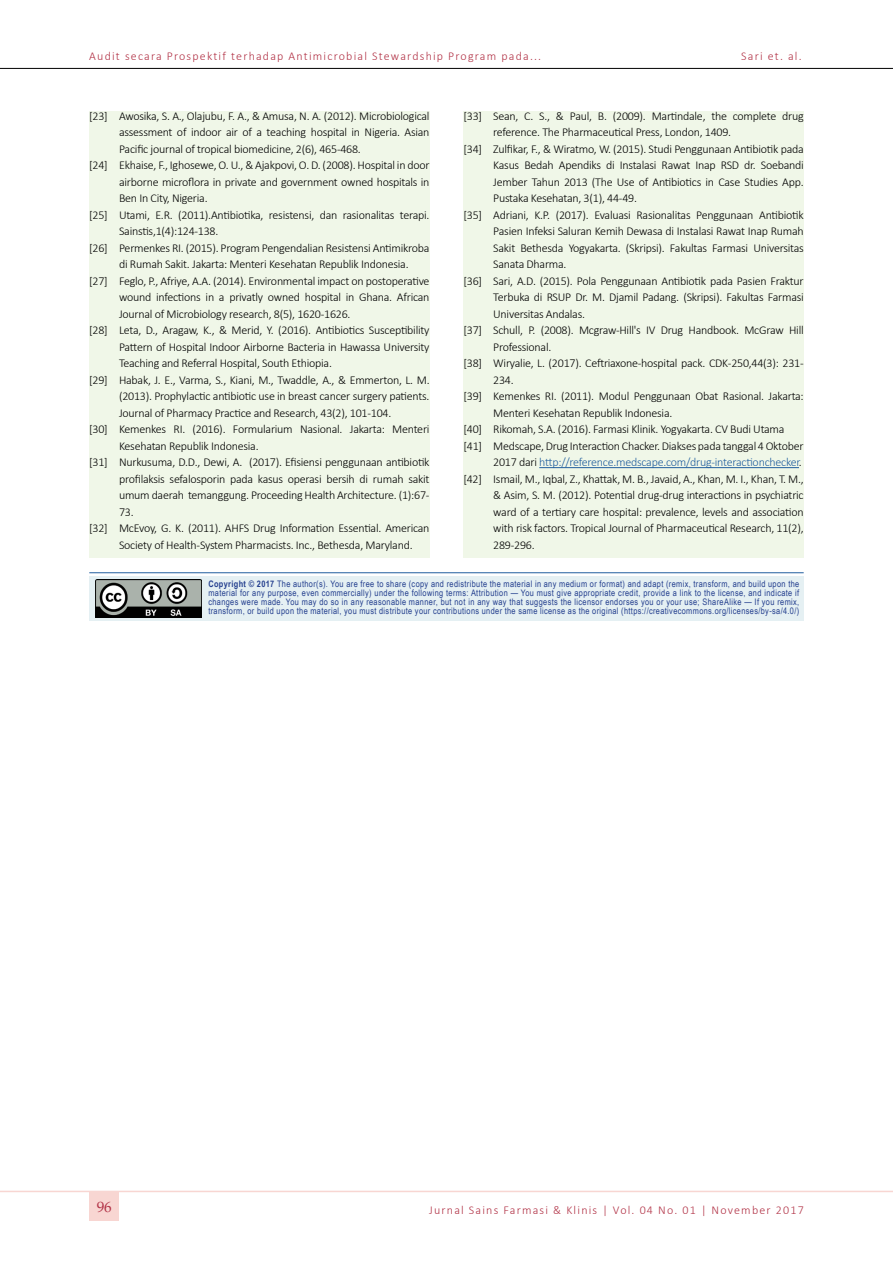
<style>
.page{position:relative;width:893px;height:1263px;background:#fff}
.page>*{position:absolute;margin:0;border:0;box-sizing:border-box;transform-origin:0 0}
.t1{font:15px "Book Antiqua";color:#b23347}
.t2{font:300 12px "Calibri";letter-spacing:-.02em;color:#000}
.t3{font:300 12px "Calibri";letter-spacing:.1em;color:#b23347}
.t4{font:300 12px "Calibri";letter-spacing:-.02em;color:#215e9e}
.t5{font:9px/9px "Arial Narrow";letter-spacing:.04em;color:#25408f;text-align:justify}
.s1{color:#000}
.s2{font-weight:700}
</style>
<div class="page">
<div style="left:89px;top:111px;width:340px;height:446px;background:#f0f7e8"></div>
<div style="left:463px;top:111px;width:341px;height:446px;background:#f0f7e8"></div>
<hr style="left:539px;top:467px;width:260px;height:1px;background:#215e9e">
<div style="left:89px;top:576px;width:715px;height:44px;background:#e5f0f3"></div>
<hr style="left:89px;top:572px;width:715px;height:1px;background:#215e9e">
<img style="left:95px;top:580px;width:106px;height:37px">
<hr style="left:0;top:1191px;width:893px;height:1px;background:#f8d6d2">
<div style="left:89px;top:1191px;width:30px;height:30px;background:#f8d6d2"></div>
<hr style="left:0;top:68px;width:893px;height:1px;background:#000">
<p class="t3" style="left:89px;top:49px;width:453px">Audit secara Prospektif terhadap Antimicrobial Stewardship Program pada...</p>
<p class="t3" style="left:741px;top:49px;width:62px">Sari et. al.</p>
<p class="t2" style="left:89px;top:108px;width:342px">[23] Awosika, S. A., Olajubu, F. A., &amp; Amusa, N. A. (2012). Microbiological</p>
<p class="t2" style="left:119px;top:125px;width:312px">assessment of indoor air of a teaching hospital in Nigeria. Asian</p>
<p class="t2" style="left:119px;top:141px;width:243px">Pacific journal of tropical biomedicine, 2(6), 465-468.</p>
<p class="t2" style="left:89px;top:158px;width:342px">[24] Ekhaise, F., Ighosewe, O. U., &amp; Ajakpovi, O. D. (2008). Hospital in door</p>
<p class="t2" style="left:119px;top:174px;width:312px">airborne microflora in private and government owned hospitals in</p>
<p class="t2" style="left:119px;top:191px;width:90px">Ben In City, Nigeria.</p>
<p class="t2" style="left:89px;top:207px;width:342px">[25] Utami, E.R. (2011).Antibiotika, resistensi, dan rasionalitas terapi.</p>
<p class="t2" style="left:119px;top:224px;width:101px">Sainstis,1(4):124-138.</p>
<p class="t2" style="left:89px;top:240px;width:342px">[26] Permenkes RI. (2015). Program Pengendalian Resistensi Antimikroba</p>
<p class="t2" style="left:119px;top:257px;width:291px">di Rumah Sakit. Jakarta: Menteri Kesehatan Republik Indonesia.</p>
<p class="t2" style="left:89px;top:273px;width:342px">[27] Feglo, P., Afriye, A.A. (2014). Environmental impact on postoperative</p>
<p class="t2" style="left:119px;top:290px;width:312px">wound infections in a privatly owned hospital in Ghana. African</p>
<p class="t2" style="left:119px;top:306px;width:233px">Journal of Microbiology research, 8(5), 1620-1626.</p>
<p class="t2" style="left:89px;top:323px;width:342px">[28] Leta, D., Aragaw, K., &amp; Merid, Y. (2016). Antibiotics Susceptibility</p>
<p class="t2" style="left:119px;top:339px;width:312px">Pattern of Hospital Indoor Airborne Bacteria in Hawassa University</p>
<p class="t2" style="left:119px;top:356px;width:214px">Teaching and Referral Hospital, South Ethiopia.</p>
<p class="t2" style="left:89px;top:372px;width:342px">[29] Habak, J. E., Varma, S., Kiani, M., Twaddle, A., &amp; Emmerton, L. M.</p>
<p class="t2" style="left:119px;top:389px;width:312px">(2013). Prophylactic antibiotic use in breast cancer surgery patients.</p>
<p class="t2" style="left:119px;top:405px;width:274px">Journal of Pharmacy Practice and Research, 43(2), 101-104.</p>
<p class="t2" style="left:89px;top:422px;width:342px">[30] Kemenkes RI. (2016). Formularium Nasional. Jakarta: Menteri</p>
<p class="t2" style="left:119px;top:438px;width:141px">Kesehatan Republik Indonesia.</p>
<p class="t2" style="left:89px;top:455px;width:342px">[31] Nurkusuma, D.D., Dewi, A. (2017). Efisiensi penggunaan antibiotik</p>
<p class="t2" style="left:119px;top:471px;width:312px">profilaksis sefalosporin pada kasus operasi bersih di rumah sakit</p>
<p class="t2" style="left:119px;top:488px;width:312px">umum daerah temanggung. Proceeding Health Architecture. (1):67-</p>
<p class="t2" style="left:119px;top:504px;width:16px">73.</p>
<p class="t2" style="left:89px;top:521px;width:342px">[32] McEvoy, G. K. (2011). AHFS Drug Information Essential. American</p>
<p class="t2" style="left:119px;top:537px;width:295px">Society of Health-System Pharmacists. Inc., Bethesda, Maryland.</p>
<p class="t2" style="left:463px;top:108px;width:342px">[33] Sean, C. S., &amp; Paul, B. (2009). Martindale, the complete drug</p>
<p class="t2" style="left:493px;top:125px;width:239px">reference. The Pharmaceutical Press, London, 1409.</p>
<p class="t2" style="left:463px;top:141px;width:342px">[34] Zulfikar, F., &amp; Wiratmo, W. (2015). Studi Penggunaan Antibiotik pada</p>
<p class="t2" style="left:493px;top:158px;width:312px">Kasus Bedah Apendiks di Instalasi Rawat Inap RSD dr. Soebandi</p>
<p class="t2" style="left:493px;top:174px;width:312px">Jember Tahun 2013 (The Use of Antibiotics in Case Studies App.</p>
<p class="t2" style="left:493px;top:191px;width:145px">Pustaka Kesehatan, 3(1), 44-49.</p>
<p class="t2" style="left:463px;top:207px;width:342px">[35] Adriani, K.P. (2017). Evaluasi Rasionalitas Penggunaan Antibiotik</p>
<p class="t2" style="left:493px;top:224px;width:312px">Pasien Infeksi Saluran Kemih Dewasa di Instalasi Rawat Inap Rumah</p>
<p class="t2" style="left:493px;top:240px;width:312px">Sakit Bethesda Yogyakarta. (Skripsi). Fakultas Farmasi Universitas</p>
<p class="t2" style="left:493px;top:257px;width:75px">Sanata Dharma.</p>
<p class="t2" style="left:463px;top:273px;width:342px">[36] Sari, A.D. (2015). Pola Penggunaan Antibiotik pada Pasien Fraktur</p>
<p class="t2" style="left:493px;top:290px;width:312px">Terbuka di RSUP Dr. M. Djamil Padang. (Skripsi). Fakultas Farmasi</p>
<p class="t2" style="left:493px;top:306px;width:93px">Universitas Andalas.</p>
<p class="t2" style="left:463px;top:323px;width:342px">[37] Schull, P. (2008). Mcgraw-Hill's IV Drug Handbook. McGraw Hill</p>
<p class="t2" style="left:493px;top:339px;width:60px">Professional.</p>
<p class="t2" style="left:463px;top:356px;width:342px">[38] Wiryalie, L. (2017). Ceftriaxone-hospital pack. CDK-250,44(3): 231-</p>
<p class="t2" style="left:493px;top:372px;width:22px">234.</p>
<p class="t2" style="left:463px;top:389px;width:342px">[39] Kemenkes RI. (2011). Modul Penggunaan Obat Rasional. Jakarta:</p>
<p class="t2" style="left:493px;top:405px;width:181px">Menteri Kesehatan Republik Indonesia.</p>
<p class="t2" style="left:463px;top:422px;width:323px">[40] Rikomah, S.A. (2016). Farmasi Klinik. Yogyakarta. CV Budi Utama</p>
<p class="t2" style="left:463px;top:438px;width:342px">[41] Medscape, Drug Interaction Chacker. Diakses pada tanggal 4 Oktober</p>
<p class="t4" style="left:493px;top:455px;width:310px"><span class="s1">2017 dari</span> http://reference.medscape.com/drug-interactionchecker<span class="s1">.</span></p>
<p class="t2" style="left:463px;top:471px;width:342px">[42] Ismail, M., Iqbal, Z., Khattak, M. B., Javaid, A., Khan, M. I., Khan, T. M.,</p>
<p class="t2" style="left:493px;top:488px;width:312px">&amp; Asim, S. M. (2012). Potential drug-drug interactions in psychiatric</p>
<p class="t2" style="left:493px;top:504px;width:312px">ward of a tertiary care hospital: prevalence, levels and association</p>
<p class="t2" style="left:493px;top:521px;width:312px">with risk factors. Tropical Journal of Pharmaceutical Research, 11(2),</p>
<p class="t2" style="left:493px;top:537px;width:43px">289-296.</p>
<p class="t5" style="left:208px;top:579px;width:592px"><span class="s2">Copyright © 2017</span> The author(s). You are free to share (copy and redistribute the material in any medium or format) and adapt (remix, transform, and build upon the material for any purpose, even commercially) under the following terms: Attribution — You must give appropriate credit, provide a link to the license, and indicate if changes were made. You may do so in any reasonable manner, but not in any way that suggests the licensor endorses you or your use; ShareAlike — If you remix, transform, or build upon the material, you must distribute your contributions under the same license as the original (https://creativecommons.org/licenses/by-sa/4.0/)</p>
<p class="t1" style="left:97px;top:1196px;width:16px">96</p>
<p class="t3" style="left:429px;top:1202px;width:376px">Jurnal Sains Farmasi &amp; Klinis | Vol. 04 No. 01 | November 2017</p>
</div>
